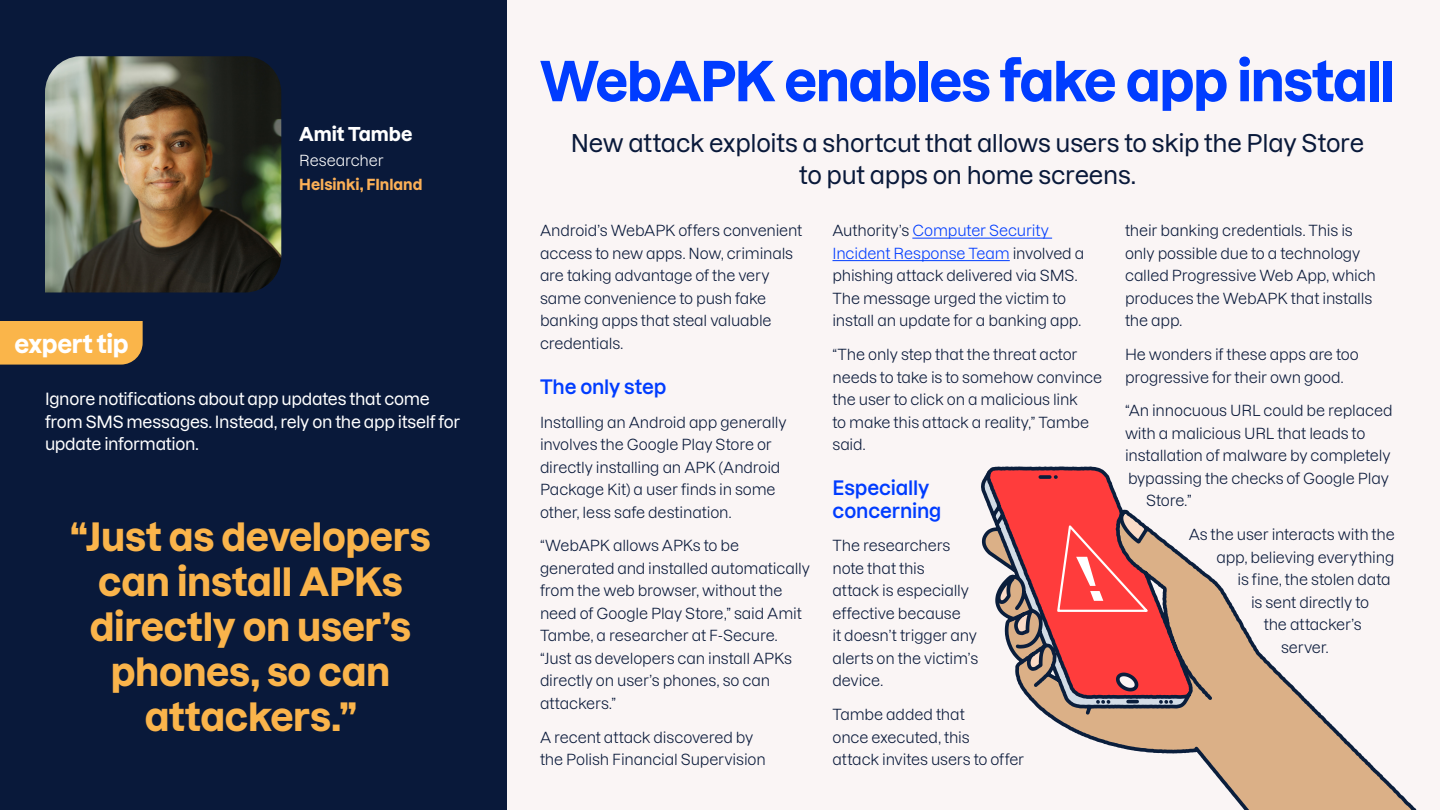
<style>
.page{position:relative;width:1440px;height:810px;background:#faf5f5}
.page>*{position:absolute;margin:0;border:0;box-sizing:border-box;transform-origin:0 0}
.t1{font:700 54px "Dazzed";letter-spacing:-.025em;color:#003cff}
.t2{font:700 38.25px/45px "Dazzed";letter-spacing:-.01em;color:#fab44b;text-align:center}
.t3{font:700 24.38px "Dazzed";letter-spacing:-.015em;color:#fff}
.t4{font:500 24px/32.2px "Dazzed";letter-spacing:-.01em;color:#09193a;text-align:center}
.t5{font:600 19.5px/22.5px "Dazzed";letter-spacing:-.01em;color:#003cff}
.t6{font:700 18.75px "Dazzed";letter-spacing:-.005em;color:#fff}
.t7{font:500 16.5px/22.5px "Dazzed";letter-spacing:-.02em;color:#fff}
.t8{font:15px/22.5px "Dazzed";letter-spacing:-.01em;color:#09193a}
.t9{font:700 15px "Dazzed";color:#fbb057}
.t10{font:15px "Dazzed";letter-spacing:-.01em;color:#fff}
.s1{color:#003cff}
</style>
<div class="page">
<div style="left:0;top:0;width:506px;height:810px;background:#09193a"></div>
<img style="left:45px;top:56px;width:236px;height:236px">
<hr style="left:912px;top:238px;width:140px;height:1px;background:#003cff">
<hr style="left:832px;top:260px;width:178px;height:1px;background:#003cff">
<div style="left:0;top:321px;width:143px;height:44px;background:#fab54a"></div>
<svg style="left:981px;top:466px;width:436px;height:344px"></svg>
<svg style="left:983px;top:468px;width:208px;height:239px"></svg>
<h3 class="t3" style="left:15px;top:324px;width:116px">expert tip</h3>
<p class="t6" style="left:299px;top:119px;width:115px">Amit Tambe</p>
<p class="t10" style="left:299px;top:148px;width:86px">Researcher</p>
<p class="t9" style="left:299px;top:173px;width:125px">Helsinki, FInland</p>
<p class="t7" style="left:45px;top:386px;width:417px">Ignore notifications about app updates that come from SMS messages. Instead, rely on the app itself for update information.</p>
<h2 class="t2" style="left:70px;top:511px;width:362px">“Just as developers can install APKs directly on user’s phones, so can attackers.”</h2>
<h1 class="t1" style="left:540px;top:38px;width:857px">WebAPK enables fake app install</h1>
<h3 class="t4" style="left:571px;top:124px;width:795px">New attack exploits a shortcut that allows users to skip the Play Store to put apps on home screens.</h3>
<p class="t8" style="left:540px;top:218px;width:264px">Android’s WebAPK offers convenient access to new apps. Now, criminals are taking advantage of the very same convenience to push fake banking apps that steal valuable credentials.</p>
<h3 class="t5" style="left:540px;top:373px;width:128px">The only step</h3>
<p class="t8" style="left:540px;top:409px;width:248px">Installing an Android app generally involves the Google Play Store or directly installing an APK (Android Package Kit) a user finds in some other, less safe destination.</p>
<p class="t8" style="left:540px;top:533px;width:271px">“WebAPK allows APKs to be generated and installed automatically from the web browser, without the need of Google Play Store,” said Amit<br>Tambe, a researcher at F-Secure. “Just as developers can install APKs directly on user’s phones, so can attackers.”</p>
<p class="t8" style="left:540px;top:724px;width:227px">A recent attack discovered by the Polish Financial Supervision</p>
<p class="t8" style="left:832px;top:218px;width:253px">Authority’s <span class="s1">Computer Security Incident Response Team</span> involved a phishing attack delivered via SMS.<br>The message urged the victim to install an update for a banking app.</p>
<p class="t8" style="left:832px;top:342px;width:271px">“The only step that the threat actor needs to take is to somehow convince the user to click on a malicious link<br>to make this attack a reality,” Tambe said.</p>
<h3 class="t5" style="left:832px;top:474px;width:110px">Especially concerning</h3>
<p class="t8" style="left:832px;top:533px;width:147px">The researchers note that this<br>attack is especially effective because<br>it doesn’t trigger any alerts on the victim’s device.</p>
<p class="t8" style="left:832px;top:702px;width:193px">Tambe added that<br>once executed, this<br>attack invites users to offer</p>
<p class="t8" style="left:1125px;top:218px;width:253px">their banking credentials. This is only possible due to a technology called Progressive Web App, which produces the WebAPK that installs the app.</p>
<p class="t8" style="left:1125px;top:342px;width:235px">He wonders if these apps are too progressive for their own good.</p>
<p class="t8" style="left:1125px;top:398px;width:269px">“An innocuous URL could be replaced</p>
<p class="t8" style="left:1125px;top:420px;width:242px">with a malicious URL that leads to</p>
<p class="t8" style="left:1125px;top:443px;width:267px">installation of malware by completely</p>
<p class="t8" style="left:1128px;top:465px;width:263px">bypassing the checks of Google Play</p>
<p class="t8" style="left:1146px;top:488px;width:47px">Store.”</p>
<p class="t8" style="left:1189px;top:522px;width:208px">As the user interacts with the</p>
<p class="t8" style="left:1216px;top:544px;width:179px">app, believing everything</p>
<p class="t8" style="left:1238px;top:567px;width:155px">is fine, the stolen data</p>
<p class="t8" style="left:1251px;top:589px;width:120px">is sent directly to</p>
<p class="t8" style="left:1264px;top:612px;width:100px">the attacker’s</p>
<p class="t8" style="left:1281px;top:634px;width:49px">server.</p>
</div>
